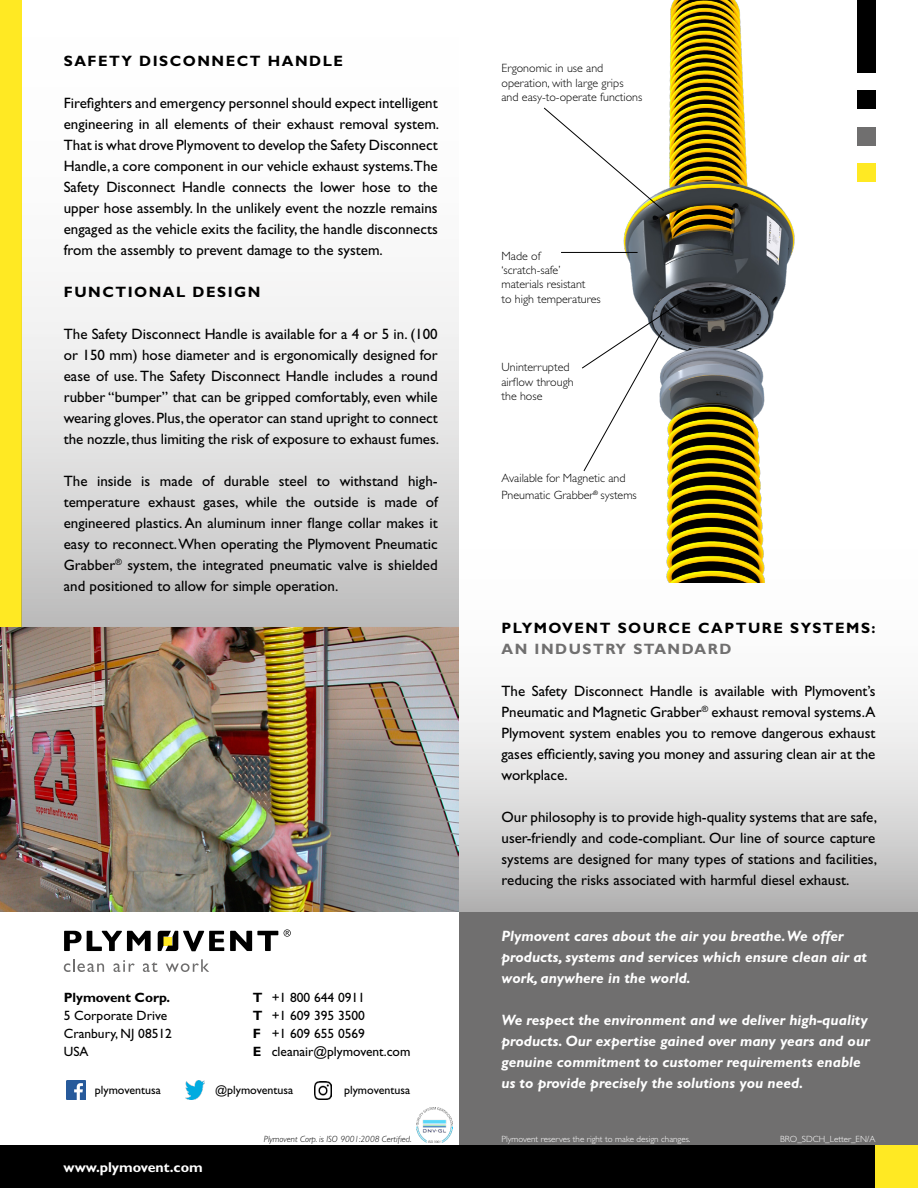
<style>
.page{position:relative;width:918px;height:1188px;background:#fff}
.page>*{position:absolute;margin:0;border:0;box-sizing:border-box;transform-origin:0 0}
.t1{font:15px/21px "Gill Sans Std";color:#000;text-align:justify}
.t2{font:italic 700 15px/21px "Gill Sans Std";color:#fff}
.t3{font:700 15px "Gill Sans Std";letter-spacing:.1em;color:#000}
.t4{font:700 15px "Gill Sans Std";letter-spacing:.1em;color:#706f6f}
.t5{font:700 14.25px "Gill Sans Std";color:#fff}
.t6{font:13.5px "Gill Sans Std";color:#000}
.t7{font:700 13.5px "Gill Sans Std";color:#000}
.t8{font:300 12px/14.4px "Gill Sans Std";color:#000}
.t9{font:12px "Gill Sans Std";color:#000}
.t10{font:300 9px "Gill Sans Std";color:#fff}
.t11{font:italic 300 9px "Gill Sans Std";color:#000}
.s1{font-weight:700}
</style>
<div class="page">
<div style="left:459px;top:912px;width:459px;height:233px;background:#706f6f"></div>
<img style="left:561px;top:0;width:315px;height:482px">
<div style="left:875px;top:1145px;width:43px;height:43px;background:#ffe923"></div>
<div style="left:0;top:1145px;width:875px;height:43px;background:#000"></div>
<div style="left:0;top:0;width:21px;height:679px;background:#ffe923"></div>
<svg style="left:21px;top:0;width:438px;height:627px"></svg>
<svg style="left:459px;top:482px;width:459px;height:430px"></svg>
<img style="left:0;top:627px;width:459px;height:285px">
<div style="left:857px;top:164px;width:18px;height:18px;background:#ffe923"></div>
<div style="left:857px;top:127px;width:18px;height:18px;background:#706f6f"></div>
<div style="left:857px;top:91px;width:18px;height:18px;background:#000"></div>
<div style="left:857px;top:0;width:18px;height:73px;background:#000"></div>
<svg style="left:230px;top:931px;width:48px;height:20px"></svg>
<svg style="left:64px;top:931px;width:87px;height:20px"></svg>
<svg style="left:284px;top:929px;width:7px;height:8px"></svg>
<svg style="left:158px;top:931px;width:66px;height:20px"></svg>
<svg style="left:64px;top:959px;width:40px;height:13px"></svg>
<svg style="left:113px;top:960px;width:22px;height:12px"></svg>
<svg style="left:143px;top:962px;width:15px;height:10px"></svg>
<svg style="left:166px;top:959px;width:43px;height:13px"></svg>
<img style="left:416px;top:1108px;width:37px;height:35px">
<img style="left:66px;top:1081px;width:19px;height:19px">
<img style="left:186px;top:1081px;width:19px;height:19px">
<img style="left:315px;top:1081px;width:17px;height:19px">
<svg style="left:544px;top:107px;width:120px;height:104px"></svg>
<hr style="left:561px;top:252px;width:77px;height:1px;background:#000">
<svg style="left:582px;top:302px;width:100px;height:169px"></svg>
<p class="t3" style="left:64px;top:52px;width:281px">SAFETY DISCONNECT HANDLE</p>
<p class="t1" style="left:64px;top:92px;width:377px">Firefighters and emergency personnel should expect intelligent engineering in all elements of their exhaust removal system.<br>That is what drove Plymovent to develop the Safety Disconnect Handle, a core component in our vehicle exhaust systems.The Safety Disconnect Handle connects the lower hose to the upper hose assembly. In the unlikely event the nozzle remains engaged as the vehicle exits the facility, the handle disconnects from the assembly to prevent damage to the system.</p>
<p class="t3" style="left:64px;top:283px;width:198px">FUNCTIONAL DESIGN</p>
<p class="t1" style="left:64px;top:323px;width:377px">The Safety Disconnect Handle is available for a 4 or 5 in. (100 or 150 mm) hose diameter and is ergonomically designed for ease of use. The Safety Disconnect Handle includes a round rubber “bumper” that can be gripped comfortably, even while wearing gloves. Plus, the operator can stand upright to connect the nozzle, thus limiting the risk of exposure to exhaust fumes.</p>
<p class="t1" style="left:64px;top:470px;width:376px">The inside is made of durable steel to withstand high&shy;temperature exhaust gases, while the outside is made of engineered plastics. An aluminum inner flange collar makes it easy to reconnect. When operating the Plymovent Pneumatic Grabber<sup>®</sup> system, the integrated pneumatic valve is shielded and positioned to allow for simple operation.</p>
<p class="t7" style="left:64px;top:990px;width:108px">PLYMOVENT CORP.</p>
<p class="t6" style="left:253px;top:990px;width:114px"><span class="s1">T</span> +1 800 644 0911</p>
<p class="t6" style="left:64px;top:1008px;width:105px">5 Corporate Drive</p>
<p class="t6" style="left:253px;top:1008px;width:114px"><span class="s1">T</span> +1 609 395 3500</p>
<p class="t6" style="left:64px;top:1026px;width:110px">Cranbury, NJ 08512</p>
<p class="t6" style="left:253px;top:1026px;width:114px"><span class="s1">F</span> +1 609 655 0569</p>
<p class="t6" style="left:64px;top:1044px;width:26px">USA</p>
<p class="t6" style="left:253px;top:1044px;width:159px"><span class="s1">E</span> cleanair@plymovent.com</p>
<p class="t9" style="left:95px;top:1083px;width:68px">plymoventusa</p>
<p class="t9" style="left:215px;top:1083px;width:80px">@plymoventusa</p>
<p class="t11" style="left:264px;top:1134px;width:149px">Plymovent Corp. is ISO 9001:2008 Certified.</p>
<p class="t9" style="left:344px;top:1083px;width:68px">plymoventusa</p>
<p class="t5" style="left:64px;top:1158px;width:141px">WWW.PLYMOVENT.COM</p>
<p class="t8" style="left:502px;top:61px;width:142px">Ergonomic in use and operation, with large grips and easy-to-operate functions</p>
<p class="t8" style="left:502px;top:248px;width:101px">Made of ‘scratch-safe’ materials resistant<br>to high temperatures</p>
<p class="t8" style="left:502px;top:360px;width:74px">Uninterrupted airflow through the hose</p>
<p class="t8" style="left:502px;top:470px;width:137px;line-height:16.5px">Available for Magnetic and<br>Pneumatic Grabber<sup>®</sup> systems</p>
<p class="t3" style="left:502px;top:619px;width:376px">PLYMOVENT SOURCE CAPTURE SYSTEMS:</p>
<p class="t4" style="left:502px;top:640px;width:231px">AN INDUSTRY STANDARD</p>
<p class="t1" style="left:502px;top:680px;width:375px">The Safety Disconnect Handle is available with Plymovent’s Pneumatic and Magnetic Grabber<sup>®</sup> exhaust removal systems.A Plymovent system enables you to remove dangerous exhaust gases efficiently, saving you money and assuring clean air at the workplace.</p>
<p class="t1" style="left:502px;top:806px;width:377px">Our philosophy is to provide high-quality systems that are safe, user-friendly and code-compliant. Our line of source capture systems are designed for many types of stations and facilities, reducing the risks associated with harmful diesel exhaust.</p>
<p class="t2" style="left:502px;top:926px;width:367px">Plymovent cares about the air you breathe. We offer products, systems and services which ensure clean air at work, anywhere in the world.</p>
<p class="t2" style="left:502px;top:1010px;width:370px">We respect the environment and we deliver high-quality products. Our expertise gained over many years and our genuine commitment to customer requirements enable us to provide precisely the solutions you need.</p>
<p class="t10" style="left:502px;top:1134px;width:191px">Plymovent reserves the right to make design changes.</p>
<p class="t10" style="left:780px;top:1134px;width:97px">BRO_SDCH_Letter_EN/A</p>
</div>
